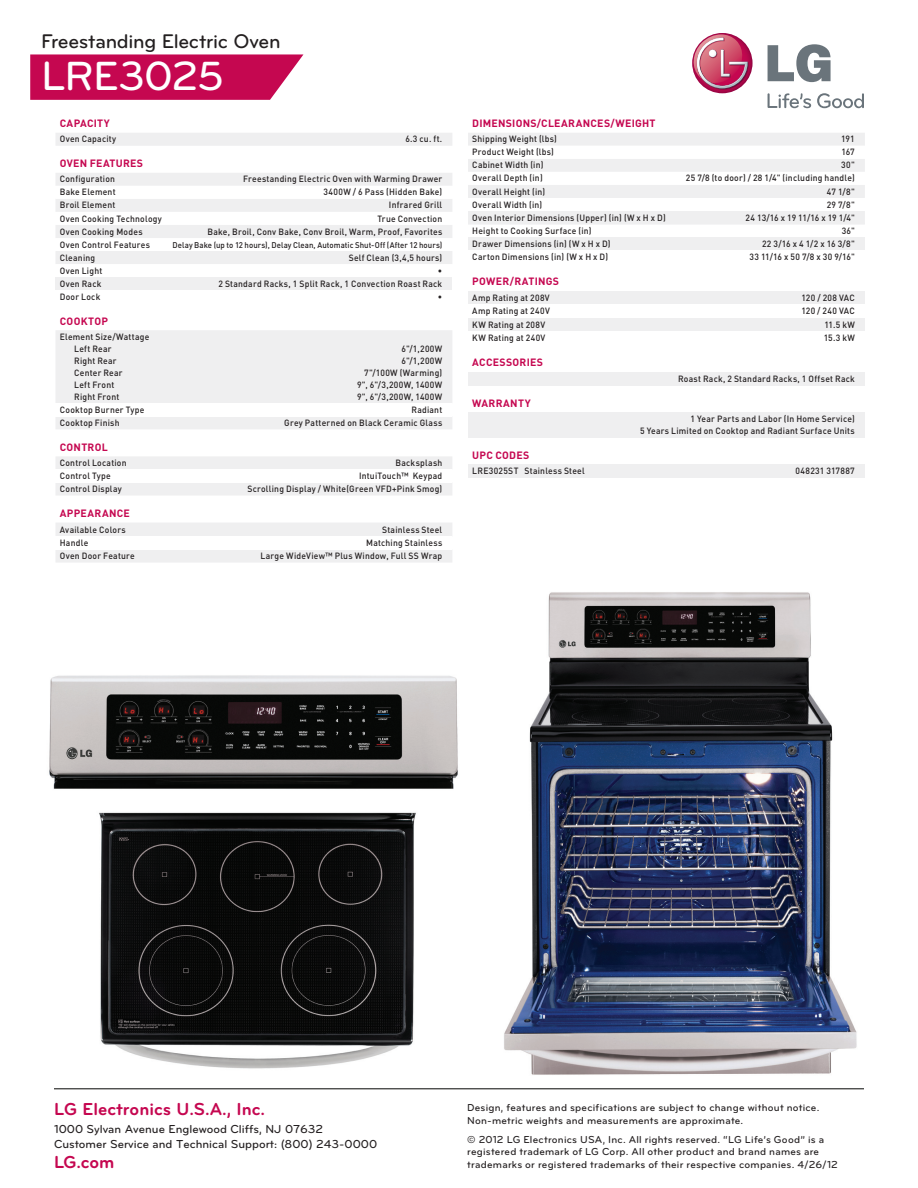
<style>
.page{position:relative;width:918px;height:1188px;background:#fff}
.page>*{position:absolute;margin:0;border:0;box-sizing:border-box;transform-origin:0 0}
.t1{font:500 42.3px "Bryant LG";letter-spacing:-.025em;color:#fff}
.t2{font:500 20.55px "Bryant LG";letter-spacing:-.015em;color:#231f20}
.t3{font:700 18px "Bryant Pro";color:#c50750}
.t4{font:500 12px/15px "Bryant Pro";color:#231f20}
.t5{font:500 10.5px/12.6px "Bryant Pro";letter-spacing:.02em;color:#231f20}
.t6{font:700 10.5px "DIN";letter-spacing:.025em;color:#c50750}
.t7{font:500 9px/12px "DIN";letter-spacing:.025em;color:#231f20;scale:.95 1}
.t8{font:500 9px "DIN";letter-spacing:-.015em;color:#231f20;scale:.95 1}
.t9{font:500 8.25px "DIN";letter-spacing:.005em;color:#231f20;scale:.95 1}
</style>
<div class="page">
<img style="left:504px;top:592px;width:353px;height:483px">
<svg style="left:30px;top:54px;width:273px;height:46px;background:#c9185c"></svg>
<img style="left:49px;top:675px;width:409px;height:114px">
<svg style="left:56px;top:133px;width:396px;height:131px"></svg>
<div style="left:56px;top:277px;width:396px;height:13px;background:#efeff0"></div>
<div style="left:56px;top:330px;width:396px;height:99px;background:#efeff0"></div>
<div style="left:56px;top:403px;width:396px;height:13px;background:#fff"></div>
<div style="left:56px;top:457px;width:396px;height:38px;background:#efeff0"></div>
<div style="left:56px;top:469px;width:396px;height:13px;background:#fff"></div>
<div style="left:56px;top:523px;width:396px;height:39px;background:#efeff0"></div>
<div style="left:56px;top:536px;width:396px;height:14px;background:#fff"></div>
<svg style="left:468px;top:133px;width:397px;height:91px"></svg>
<hr style="left:468px;top:224px;width:397px;height:1px;background:#efeff0">
<div style="left:468px;top:237px;width:397px;height:13px;background:#efeff0"></div>
<div style="left:468px;top:291px;width:397px;height:14px;background:#efeff0"></div>
<div style="left:468px;top:318px;width:397px;height:13px;background:#efeff0"></div>
<div style="left:468px;top:372px;width:397px;height:13px;background:#efeff0"></div>
<div style="left:468px;top:412px;width:397px;height:26px;background:#efeff0"></div>
<div style="left:468px;top:465px;width:397px;height:13px;background:#efeff0"></div>
<div style="left:692px;top:33px;width:60px;height:60px;background:#a40646;border-radius:30px"></div>
<svg style="left:692px;top:34px;width:57px;height:56px"></svg>
<svg style="left:768px;top:44px;width:63px;height:38px"></svg>
<svg style="left:768px;top:93px;width:43px;height:15px"></svg>
<svg style="left:817px;top:93px;width:47px;height:15px"></svg>
<hr style="left:54px;top:1089px;width:810px;height:1px;background:#040503">
<img style="left:99px;top:812px;width:317px;height:257px">
<h2 class="t2" style="left:41px;top:29px;width:241px">Freestanding Electric Oven</h2>
<h1 class="t1" style="left:41px;top:50px;width:185px">LRE3025</h1>
<p class="t6" style="left:60px;top:117px;width:52px">CAPACITY</p>
<p class="t7" style="left:60px;top:133px;width:61px">Oven Capacity</p>
<p class="t7" style="left:405px;top:133px;width:40px">6.3 cu. ft.</p>
<p class="t6" style="left:60px;top:157px;width:85px">OVEN FEATURES</p>
<p class="t7" style="left:60px;top:173px;width:60px">Configuration</p>
<p class="t7" style="left:243px;top:173px;width:211px">Freestanding Electric Oven with Warming Drawer</p>
<p class="t7" style="left:60px;top:186px;width:60px">Bake Element</p>
<p class="t7" style="left:324px;top:186px;width:126px">3400W / 6 Pass (Hidden Bake)</p>
<p class="t7" style="left:60px;top:199px;width:60px">Broil Element</p>
<p class="t7" style="left:389px;top:199px;width:58px">Infrared Grill</p>
<p class="t7" style="left:60px;top:212px;width:109px">Oven Cooking Technology</p>
<p class="t7" style="left:377px;top:212px;width:70px">True Convection</p>
<p class="t7" style="left:60px;top:225px;width:89px">Oven Cooking Modes</p>
<p class="t7" style="left:207px;top:225px;width:249px">Bake, Broil, Conv Bake, Conv Broil, Warm, Proof, Favorites</p>
<p class="t7" style="left:60px;top:238px;width:97px">Oven Control Features</p>
<p class="t9" style="left:173px;top:239px;width:285px">Delay Bake (up to 12 hours), Delay Clean, Automatic Shut-Off (After 12 hours)</p>
<p class="t7" style="left:60px;top:251px;width:39px">Cleaning</p>
<p class="t7" style="left:349px;top:251px;width:100px">Self Clean (3,4,5 hours)</p>
<p class="t7" style="left:60px;top:264px;width:46px">Oven Light</p>
<p class="t7" style="left:438px;top:264px;width:6px">•</p>
<p class="t7" style="left:60px;top:277px;width:45px">Oven Rack</p>
<p class="t7" style="left:218px;top:277px;width:237px">2 Standard Racks, 1 Split Rack, 1 Convection Roast Rack</p>
<p class="t7" style="left:60px;top:290px;width:44px">Door Lock</p>
<p class="t7" style="left:438px;top:290px;width:6px">•</p>
<p class="t6" style="left:60px;top:314px;width:49px">COOKTOP</p>
<p class="t7" style="left:74px;top:330px;width:81px;text-indent:-14px">Element Size/Wattage<br>Left Rear</p>
<p class="t7" style="left:402px;top:342px;width:44px">6"/1,200W</p>
<p class="t7" style="left:74px;top:354px;width:46px">Right Rear</p>
<p class="t7" style="left:402px;top:354px;width:44px">6"/1,200W</p>
<p class="t7" style="left:74px;top:366px;width:52px">Center Rear</p>
<p class="t7" style="left:364px;top:366px;width:84px">7"/100W (Warming)</p>
<p class="t7" style="left:74px;top:378px;width:44px">Left Front</p>
<p class="t7" style="left:357px;top:378px;width:91px">9", 6"/3,200W, 1400W</p>
<p class="t7" style="left:74px;top:390px;width:49px">Right Front</p>
<p class="t7" style="left:357px;top:390px;width:91px">9", 6"/3,200W, 1400W</p>
<p class="t7" style="left:60px;top:403px;width:90px">Cooktop Burner Type</p>
<p class="t7" style="left:412px;top:403px;width:34px">Radiant</p>
<p class="t7" style="left:60px;top:416px;width:64px">Cooktop Finish</p>
<p class="t7" style="left:284px;top:416px;width:168px">Grey Patterned on Black Ceramic Glass</p>
<p class="t6" style="left:60px;top:440px;width:49px">CONTROL</p>
<p class="t7" style="left:60px;top:456px;width:72px">Control Location</p>
<p class="t7" style="left:396px;top:456px;width:51px">Backsplash</p>
<p class="t7" style="left:60px;top:469px;width:55px">Control Type</p>
<p class="t7" style="left:359px;top:469px;width:89px">IntuiTouch™ Keypad</p>
<p class="t7" style="left:60px;top:483px;width:67px">Control Display</p>
<p class="t7" style="left:247px;top:483px;width:207px">Scrolling Display / White(Green VFD+Pink Smog)</p>
<p class="t6" style="left:60px;top:506px;width:57px">APPEARANCE</p>
<p class="t7" style="left:60px;top:523px;width:71px">Available Colors</p>
<p class="t7" style="left:382px;top:523px;width:65px">Stainless Steel</p>
<p class="t7" style="left:60px;top:537px;width:31px">Handle</p>
<p class="t7" style="left:366px;top:537px;width:82px">Matching Stainless</p>
<p class="t7" style="left:60px;top:550px;width:80px">Oven Door Feature</p>
<p class="t7" style="left:260px;top:550px;width:193px">Large WideView™ Plus Window, Full SS Wrap</p>
<p class="t6" style="left:472px;top:117px;width:184px">DI MENSIONS/CLEARANCES/WEIGHT</p>
<p class="t7" style="left:472px;top:133px;width:91px">Shipping Weight (lbs)</p>
<p class="t7" style="left:841px;top:133px;width:16px">191</p>
<p class="t7" style="left:472px;top:146px;width:87px">Product Weight (lbs)</p>
<p class="t7" style="left:841px;top:146px;width:16px">167</p>
<p class="t7" style="left:472px;top:159px;width:76px">Cabinet Width (in)</p>
<p class="t7" style="left:841px;top:159px;width:16px">30"</p>
<p class="t7" style="left:472px;top:172px;width:76px">Overall Depth (in)</p>
<p class="t7" style="left:686px;top:172px;width:179px">25 7/8 (to door) / 28 1/4" (including handle)</p>
<p class="t7" style="left:472px;top:185px;width:78px">Overall Height (in)</p>
<p class="t7" style="left:827px;top:185px;width:31px">47 1/8"</p>
<p class="t7" style="left:472px;top:198px;width:75px">Overall Width (in)</p>
<p class="t7" style="left:827px;top:198px;width:31px">29 7/8"</p>
<p class="t7" style="left:472px;top:211px;width:205px">Oven Interior Dimensions (Upper) (in) (W x H x D)</p>
<p class="t8" style="left:746px;top:212px;width:116px">24 13/16 x 19 11/16 x 19 1/4"</p>
<p class="t7" style="left:472px;top:224px;width:127px">Height to Cooking Surface (in)</p>
<p class="t7" style="left:842px;top:224px;width:15px">36"</p>
<p class="t7" style="left:472px;top:237px;width:147px">Drawer Dimensions (in) (W x H x D)</p>
<p class="t7" style="left:762px;top:237px;width:99px">22 3/16 x 4 1/2 x 16 3/8"</p>
<p class="t7" style="left:472px;top:250px;width:144px">Carton Dimensions (in) (W x H x D)</p>
<p class="t7" style="left:749px;top:250px;width:112px">33 11/16 x 50 7/8 x 30 9/16"</p>
<p class="t6" style="left:472px;top:275px;width:9px">POWER</p>
<p class="t6" style="left:510px;top:275px;width:36px">/RATINGS</p>
<p class="t7" style="left:472px;top:291px;width:83px">Amp Rating at 208V</p>
<p class="t7" style="left:802px;top:291px;width:58px">120 / 208 VAC</p>
<p class="t7" style="left:472px;top:305px;width:83px">Amp Rating at 240V</p>
<p class="t7" style="left:801px;top:305px;width:58px">120 / 240 VAC</p>
<p class="t7" style="left:472px;top:318px;width:78px">KW Rating at 208V</p>
<p class="t7" style="left:824px;top:318px;width:33px">11.5 kW</p>
<p class="t7" style="left:472px;top:332px;width:78px">KW Rating at 240V</p>
<p class="t7" style="left:824px;top:332px;width:34px">15.3 kW</p>
<p class="t6" style="left:472px;top:355px;width:8px">ACCESSOR</p>
<p class="t6" style="left:527px;top:355px;width:11px">IES</p>
<p class="t7" style="left:678px;top:372px;width:188px">Roast Rack, 2 Standard Racks, 1 Offset Rack</p>
<p class="t6" style="left:472px;top:396px;width:53px">WARRANTY</p>
<p class="t7" style="left:640px;top:413px;width:228px;text-align:right">1 Year Parts and Labor (In Home Service)<br>5 Years Limited on Cooktop and Radiant Surface Units</p>
<p class="t6" style="left:472px;top:448px;width:59px">UPC CODES</p>
<p class="t7" style="left:472px;top:465px;width:120px">LRE3025ST Stainless Steel</p>
<p class="t7" style="left:796px;top:465px;width:64px">048231 317887</p>
<h3 class="t3" style="left:54px;top:1098px;width:213px">LG Electronics U.S.A., Inc.</h3>
<h3 class="t4" style="left:54px;top:1122px;width:325px">1000 Sylvan Avenue Englewood Cliffs, NJ 07632<br>Customer Service and Technical Support: (800) 243-0000</h3>
<h3 class="t3" style="left:54px;top:1151px;width:62px">LG.com</h3>
<p class="t5" style="left:467px;top:1102px;width:354px">Design, features and specifications are subject to change without notice.<br>Non-metric weights and measurements are approximate.</p>
<p class="t5" style="left:467px;top:1133px;width:372px">© 2012 LG Electronics USA, Inc. All rights reserved. “LG Life’s Good” is a registered trademark of LG Corp. All other product and brand names are trademarks or registered trademarks of their respective companies. 4/26/12</p>
</div>
